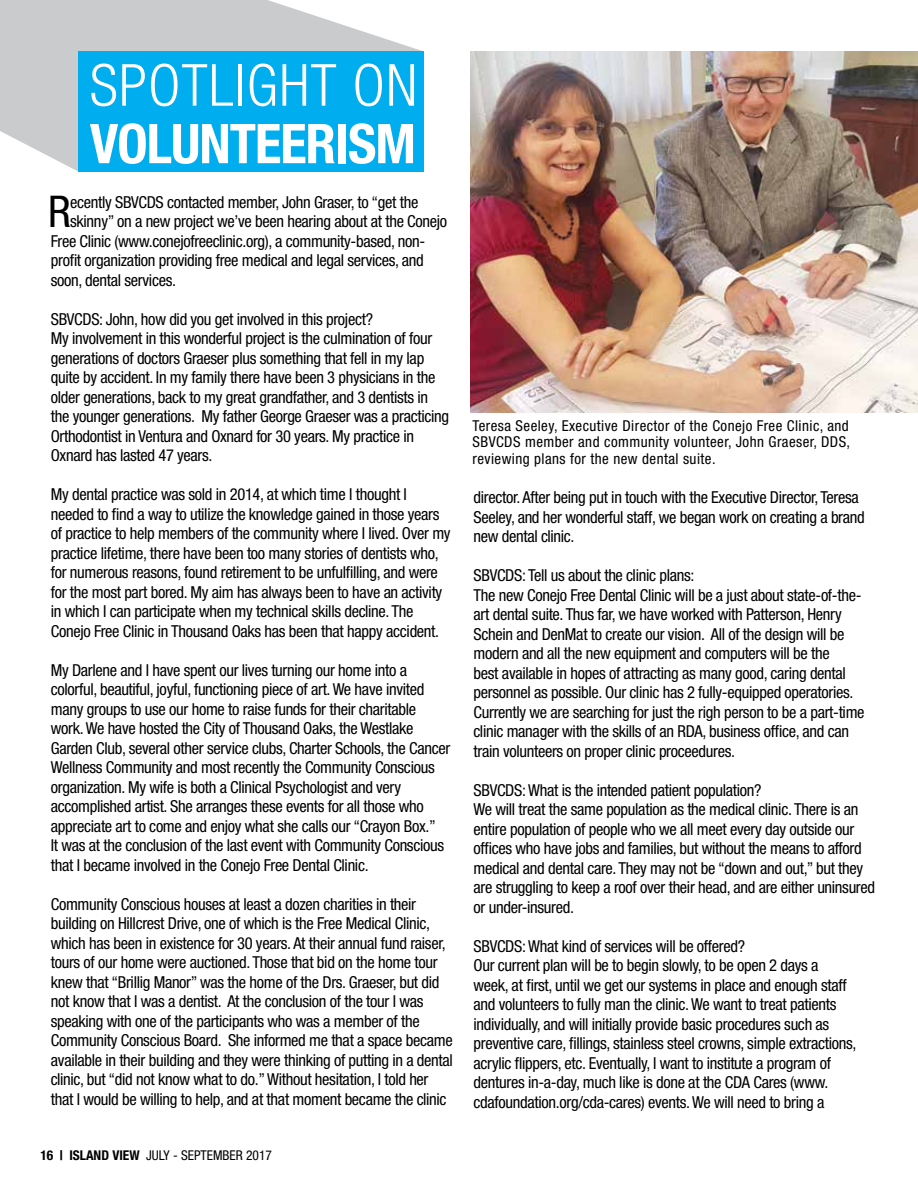
<style>
.page{position:relative;width:918px;height:1188px;background:#fff}
.page>*{position:absolute;margin:0;border:0;box-sizing:border-box;transform-origin:0 0}
.t1{font:300 condensed 58.05px "Helvetica Neue LT Std";letter-spacing:.02em;color:#fff}
.t2{font:700 condensed 54.9px "Helvetica Neue LT Std";letter-spacing:-.02em;color:#fff}
.t3{font:condensed 43.8px "Helvetica Neue LT Std";color:#000}
.t4{font:condensed 16.5px/19.5px "Helvetica Neue LT Std";letter-spacing:-.02em;color:#000}
.t5{font:condensed 15px/16.5px "Helvetica Neue LT Std";letter-spacing:.03em;color:#000;text-align:justify}
.t6{font:condensed 13.5px "Helvetica Neue LT Std";color:#000}
.s1{font-weight:700}
</style>
<div class="page">
<svg style="left:0;top:0;width:424px;height:172px;fill:#cacbcd"></svg>
<div style="left:79px;top:52px;width:345px;height:120px;background:#00aeef"></div>
<img style="left:471px;top:52px;width:447px;height:361px">
<h1 class="t1" style="left:90px;top:52px;width:329px">SPOTLIGHT ON</h1>
<h2 class="t2" style="left:90px;top:110px;width:328px">VOLUNTEERISM</h2>
<h3 class="t3" style="left:48px;top:186px;width:24px">R</h3>
<p class="t4" style="left:70px;top:192px;width:350px">ecently SBVCDS contacted member, John Graser, to “get the</p>
<p class="t4" style="left:70px;top:211px;width:379px">skinny” on a new project we’ve been hearing about at the Conejo</p>
<p class="t4" style="left:51px;top:231px;width:376px">Free Clinic (www.conejofreeclinic.org), a community-based, non-</p>
<p class="t4" style="left:51px;top:250px;width:374px">profit organization providing free medical and legal services, and</p>
<p class="t4" style="left:51px;top:270px;width:127px">soon, dental services.</p>
<p class="t4" style="left:51px;top:309px;width:400px">SBVCDS: John, how did you get involved in this project?<br>My involvement in this wonderful project is the culmination of four generations of doctors Graeser plus something that fell in my lap quite by accident. In my family there have been 3 physicians in the older generations, back to my great grandfather, and 3 dentists in the younger generations. My father George Graeser was a practicing Orthodontist in Ventura and Oxnard for 30 years. My practice in Oxnard has lasted 47 years.</p>
<p class="t4" style="left:51px;top:484px;width:401px">My dental practice was sold in 2014, at which time I thought I needed to find a way to utilize the knowledge gained in those years of practice to help members of the community where I lived. Over my practice lifetime, there have been too many stories of dentists who, for numerous reasons, found retirement to be unfulfilling, and were for the most part bored. My aim has always been to have an activity in which I can participate when my technical skills decline. The Conejo Free Clinic in Thousand Oaks has been that happy accident.</p>
<p class="t4" style="left:51px;top:660px;width:401px">My Darlene and I have spent our lives turning our home into a colorful, beautiful, joyful, functioning piece of art. We have invited many groups to use our home to raise funds for their charitable work. We have hosted the City of Thousand Oaks, the Westlake Garden Club, several other service clubs, Charter Schools, the Cancer Wellness Community and most recently the Community Conscious organization. My wife is both a Clinical Psychologist and very accomplished artist. She arranges these events for all those who appreciate art to come and enjoy what she calls our “Crayon Box.”<br>It was at the conclusion of the last event with Community Conscious that I became involved in the Conejo Free Dental Clinic.</p>
<p class="t4" style="left:51px;top:894px;width:404px">Community Conscious houses at least a dozen charities in their building on Hillcrest Drive, one of which is the Free Medical Clinic, which has been in existence for 30 years. At their annual fund raiser, tours of our home were auctioned. Those that bid on the home tour knew that “Brillig Manor” was the home of the Drs. Graeser, but did not know that I was a dentist. At the conclusion of the tour I was speaking with one of the participants who was a member of the Community Conscious Board. She informed me that a space became available in their building and they were thinking of putting in a dental clinic, but “did not know what to do.” Without hesitation, I told her that I would be willing to help, and at that moment became the clinic</p>
<p class="t6" style="left:40px;top:1147px;width:233px"><span class="s1">16 | ISLAND VIEW</span> JULY - SEPTEMBER 2017</p>
<p class="t5" style="left:473px;top:417px;width:379px">Teresa Seeley, Executive Director of the Conejo Free Clinic, and SBVCDS member and community volunteer, John Graeser, DDS, reviewing plans for the new dental suite.</p>
<p class="t4" style="left:474px;top:487px;width:393px">director. After being put in touch with the Executive Director, Teresa<br>Seeley, and her wonderful staff, we began work on creating a brand new dental clinic.</p>
<p class="t4" style="left:474px;top:565px;width:392px">SBVCDS: Tell us about the clinic plans:<br>The new Conejo Free Dental Clinic will be a just about state-of-the&shy;art dental suite. Thus far, we have worked with Patterson, Henry Schein and DenMat to create our vision. All of the design will be modern and all the new equipment and computers will be the<br>best available in hopes of attracting as many good, caring dental personnel as possible. Our clinic has 2 fully-equipped operatories.<br>Currently we are searching for just the righ person to be a part-time clinic manager with the skills of an RDA, business office, and can train volunteers on proper clinic proceedures.</p>
<p class="t4" style="left:474px;top:780px;width:403px">SBVCDS: What is the intended patient population?<br>We will treat the same population as the medical clinic. There is an entire population of people who we all meet every day outside our offices who have jobs and families, but without the means to afford medical and dental care. They may not be “down and out,” but they are struggling to keep a roof over their head, and are either uninsured or under-insured.</p>
<p class="t4" style="left:474px;top:936px;width:384px">SBVCDS: What kind of services will be offered?<br>Our current plan will be to begin slowly, to be open 2 days a week, at first, until we get our systems in place and enough staff and volunteers to fully man the clinic. We want to treat patients individually, and will initially provide basic procedures such as preventive care, fillings, stainless steel crowns, simple extractions, acrylic flippers, etc. Eventually, I want to institute a program of dentures in-a-day, much like is done at the CDA Cares (www. cdafoundation.org/cda-cares) events. We will need to bring a</p>
</div>
